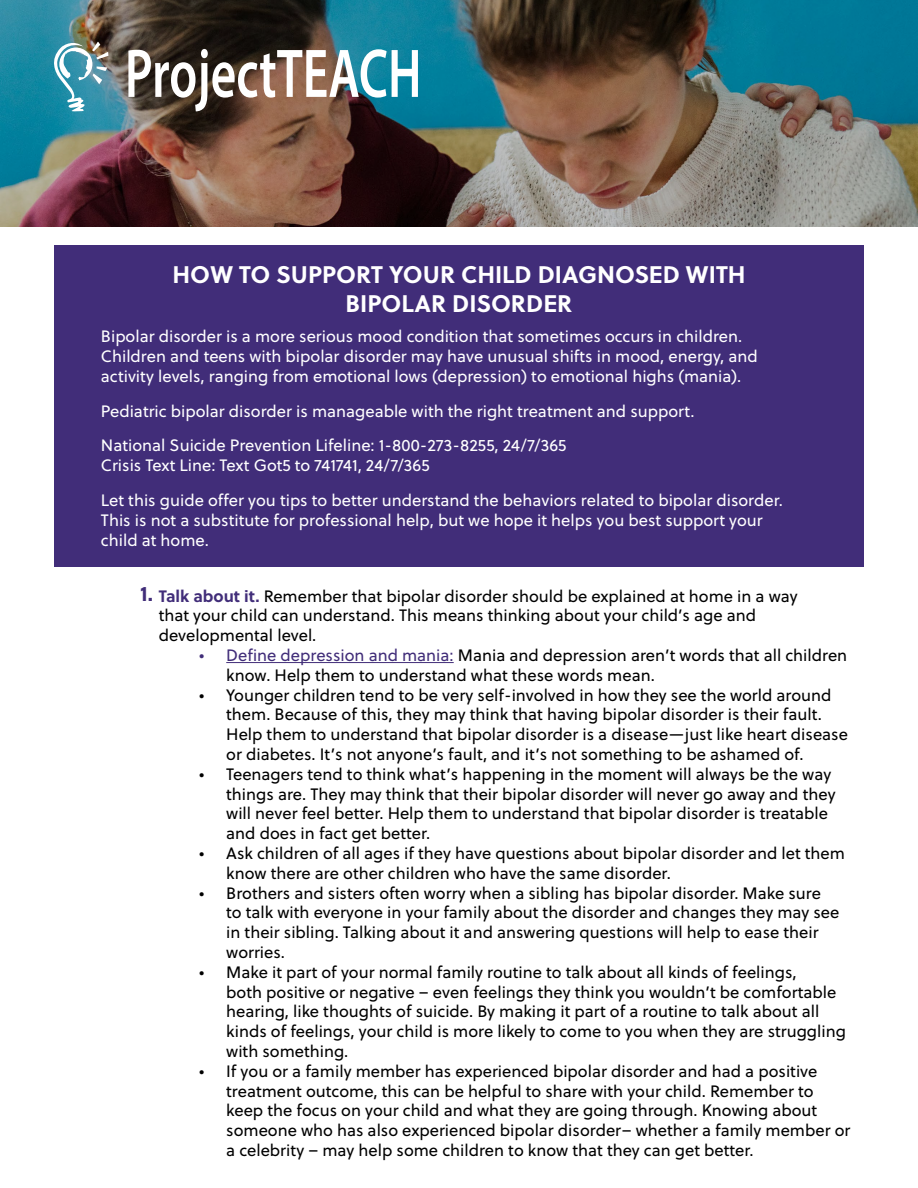
<style>
.page{position:relative;width:918px;height:1188px;background:#fff}
.page>*{position:absolute;margin:0;border:0;box-sizing:border-box;transform-origin:0 0}
.t1{font:700 24px/28.8px "Soleil";color:#fff;text-align:center}
.t2{font:700 21px "Soleil";color:#412d79}
.t3{font:16.5px/19.8px "Soleil";color:#000}
.t4{font:16.5px/19.8px "Soleil";color:#fff}
.s1{font-weight:700;color:#412d79}
.s2{color:#412d79}
</style>
<div class="page">
<div style="left:54px;top:245px;width:810px;height:322px;background:#412d79"></div>
<img style="left:0;top:0;width:918px;height:227px">
<svg style="left:54px;top:41px;width:54px;height:71px"></svg>
<svg style="left:128px;top:49px;width:290px;height:63px"></svg>
<hr style="left:226px;top:662px;width:228px;height:1px;background:#412d79">
<h1 class="t1" style="left:172px;top:259px;width:575px">HOW TO SUPPORT YOUR CHILD DIAGNOSED WITH<br>BIPOLAR DISORDER</h1>
<p class="t4" style="left:101px;top:326px;width:658px">Bipolar disorder is a more serious mood condition that sometimes occurs in children.<br>Children and teens with bipolar disorder may have unusual shifts in mood, energy, and activity levels, ranging from emotional lows (depression) to emotional highs (mania).</p>
<p class="t4" style="left:101px;top:393px;width:595px;line-height:34.8px">Pediatric bipolar disorder is manageable with the right treatment and support.<br>National Suicide Prevention Lifeline: 1-800-273-8255, 24/7/365</p>
<p class="t4" style="left:101px;top:447px;width:683px;line-height:34.8px">Crisis Text Line: Text Got5 to 741741, 24/7/365<br>Let this guide offer you tips to better understand the behaviors related to bipolar disorder.</p>
<p class="t4" style="left:101px;top:510px;width:663px">This is not a substitute for professional help, but we hope it helps you best support your child at home.</p>
<p class="t2" style="left:140px;top:577px;width:14px">1.</p>
<p class="t3" style="left:159px;top:585px;width:640px"><span class="s1">Talk about it.</span> Remember that bipolar disorder should be explained at home in a way that your child can understand. This means thinking about your child’s age and developmental level.</p>
<p class="t3" style="left:226px;top:645px;width:623px;text-indent:-27px"><span class="s2">• Define depression and mania:</span> Mania and depression aren’t words that all children know. Help them to understand what these words mean.</p>
<p class="t3" style="left:226px;top:684px;width:623px;text-indent:-27px">• Younger children tend to be very self-involved in how they see the world around them. Because of this, they may think that having bipolar disorder is their fault.<br>Help them to understand that bipolar disorder is a disease—just like heart disease or diabetes. It’s not anyone’s fault, and it’s not something to be ashamed of.</p>
<p class="t3" style="left:226px;top:764px;width:611px;text-indent:-27px">• Teenagers tend to think what’s happening in the moment will always be the way things are. They may think that their bipolar disorder will never go away and they will never feel better. Help them to understand that bipolar disorder is treatable and does in fact get better.</p>
<p class="t3" style="left:226px;top:843px;width:620px;text-indent:-27px">• Ask children of all ages if they have questions about bipolar disorder and let them know there are other children who have the same disorder.</p>
<p class="t3" style="left:226px;top:882px;width:615px;text-indent:-27px">• Brothers and sisters often worry when a sibling has bipolar disorder. Make sure to talk with everyone in your family about the disorder and changes they may see in their sibling. Talking about it and answering questions will help to ease their worries.</p>
<p class="t3" style="left:226px;top:962px;width:621px;text-indent:-27px">• Make it part of your normal family routine to talk about all kinds of feelings,<br>both positive or negative – even feelings they think you wouldn’t be comfortable hearing, like thoughts of suicide. By making it part of a routine to talk about all kinds of feelings, your child is more likely to come to you when they are struggling with something.</p>
<p class="t3" style="left:226px;top:1061px;width:626px;text-indent:-27px">• If you or a family member has experienced bipolar disorder and had a positive treatment outcome, this can be helpful to share with your child. Remember to keep the focus on your child and what they are going through. Knowing about someone who has also experienced bipolar disorder– whether a family member or a celebrity – may help some children to know that they can get better.</p>
</div>
